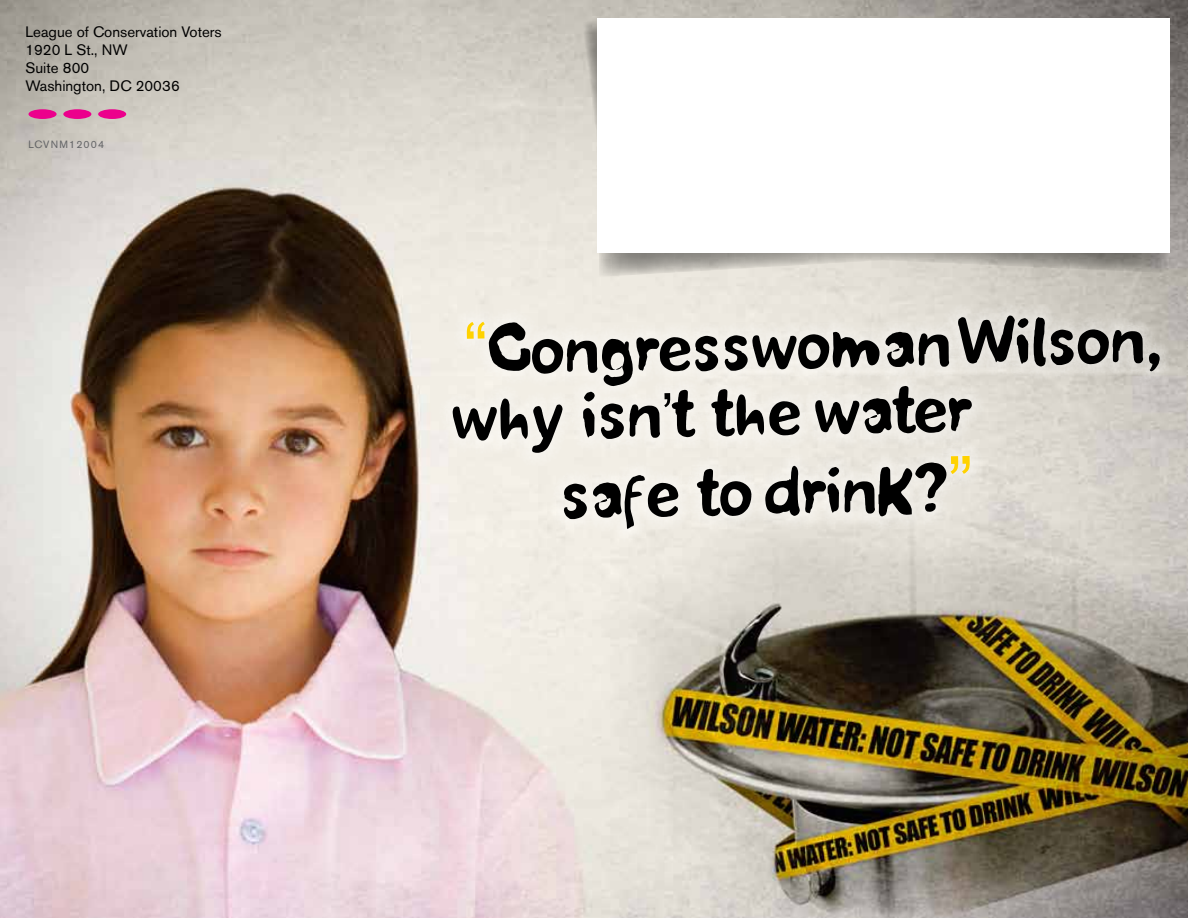
<style>
.page{position:relative;width:1188px;height:918px;background:#fff}
.page>*{position:absolute;margin:0;border:0;box-sizing:border-box;transform-origin:0 0}
.t1{font:60px/66px "Reprise";color:#000}
.t2{font:15px/18px "Akzidenz Grotesk BE";color:#000}
.t3{font:10.5px "Akzidenz Grotesk BE";letter-spacing:.1em;color:#636466}
.s1{font-size:71.4px;color:#ffd200}
.s2{font-size:75.75px;color:#ffd200}
</style>
<div class="page">
<img style="left:0;top:0;width:1188px;height:918px">
<svg style="left:437px;top:296px;width:740px;height:249px;background:#e9e5de"></svg>
<svg style="left:581px;top:20px;width:587px;height:257px;background:#c3bfb7"></svg>
<div style="left:597px;top:18px;width:573px;height:235px;background:#fff"></div>
<div style="left:29px;top:109px;width:28px;height:10px;background:#ec008c;border-radius:50%"></div>
<div style="left:63px;top:109px;width:28px;height:10px;background:#ec008c;border-radius:50%"></div>
<div style="left:98px;top:109px;width:28px;height:10px;background:#ec008c;border-radius:50%"></div>
<p class="t2" style="left:26px;top:23px;width:198px">League of Conservation Voters<br>1920 L St., NW<br>Suite 800<br>Washington, DC 20036</p>
<p class="t3" style="left:28px;top:138px;width:77px">LCVNM12004</p>
<h1 class="t1" style="left:448px;top:314px;width:718px;rotate:-1deg"><span class="s1">“</span>Congresswoman Wilson, why isn’t the water</h1>
<h1 class="t1" style="left:558px;top:458px;width:416px;rotate:-1deg">safe to drink?<span class="s2">”</span></h1>
</div>
